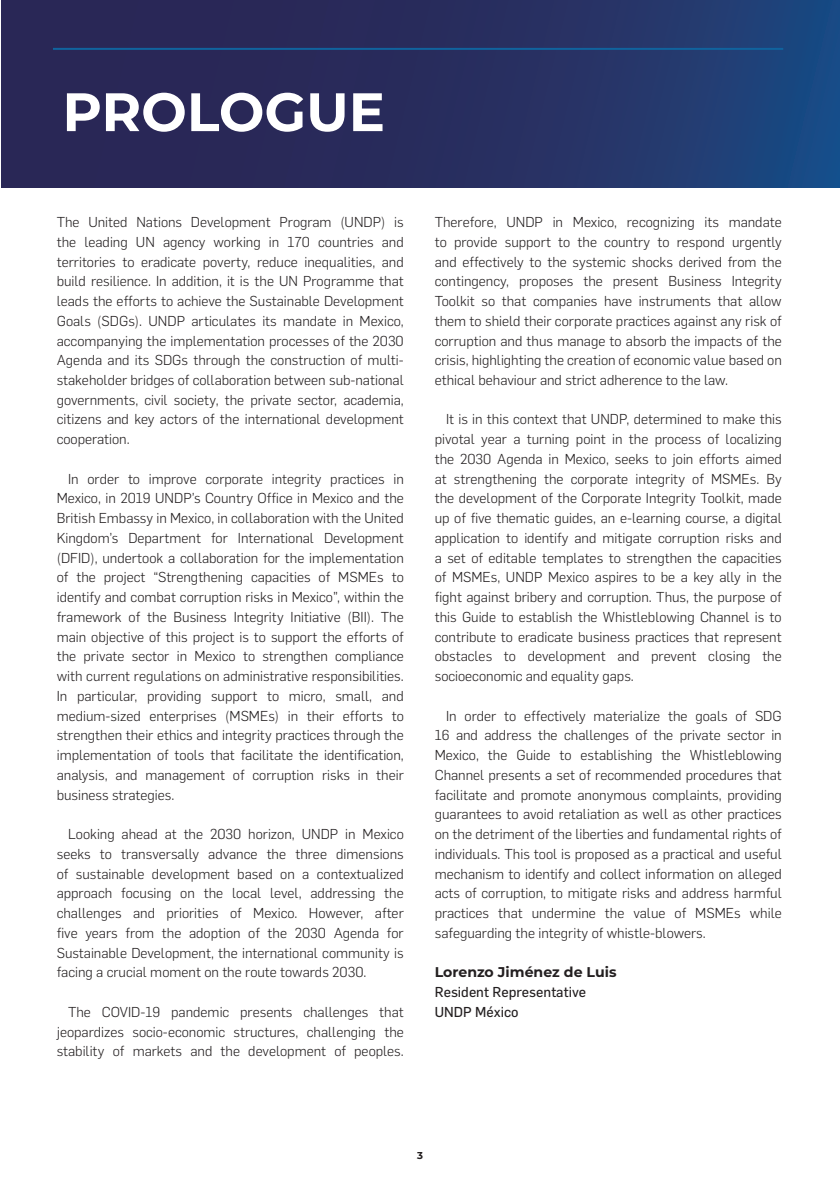
<style>
.page{position:relative;width:840px;height:1191px;background:#fff}
.page>*{position:absolute;margin:0;border:0;box-sizing:border-box;transform-origin:0 0}
.t1{font:700 54px "Montserrat";color:#fff}
.t2{font:300 14.2px/19.8px "Flama";color:#231f20;text-align:justify}
.t3{font:14.2px "Flama";color:#231f20}
.t4{font:700 14.2px "Montserrat";color:#231f20}
.t5{font:700 10px "Montserrat";color:#231f20}
</style>
<div class="page">
<svg style="left:1px;top:0;width:838px;height:188px;background:#253063"></svg>
<p class="t1" style="left:62px;top:73px;width:324px">PROLOGUE</p>
<p class="t2" style="left:57px;top:211px;width:348px">The United Nations Development Program (UNDP) is the leading UN agency working in 170 countries and territories to eradicate poverty, reduce inequalities, and build resilience. In addition, it is the UN Programme that leads the efforts to achieve the Sustainable Development Goals (SDGs). UNDP articulates its mandate in Mexico, accompanying the implementation processes of the 2030<br>Agenda and its SDGs through the construction of multi&shy;stakeholder bridges of collaboration between sub-national governments, civil society, the private sector, academia, citizens and key actors of the international development cooperation.</p>
<p class="t2" style="left:57px;top:468px;width:348px;text-indent:11px">In order to improve corporate integrity practices in Mexico, in 2019 UNDP’s Country Office in Mexico and the British Embassy in Mexico, in collaboration with the United Kingdom’s Department for International Development (DFID), undertook a collaboration for the implementation of the project “Strengthening capacities of MSMEs to identify and combat corruption risks in Mexico”, within the framework of the Business Integrity Initiative (BII). The main objective of this project is to support the efforts of the private sector in Mexico to strengthen compliance with current regulations on administrative responsibilities.<br>In particular, providing support to micro, small, and medium-sized enterprises (MSMEs) in their efforts to strengthen their ethics and integrity practices through the implementation of tools that facilitate the identification, analysis, and management of corruption risks in their business strategies.</p>
<p class="t2" style="left:57px;top:823px;width:348px;text-indent:11px">Looking ahead at the 2030 horizon, UNDP in Mexico seeks to transversally advance the three dimensions of sustainable development based on a contextualized approach focusing on the local level, addressing the challenges and priorities of Mexico. However, after five years from the adoption of the 2030 Agenda for Sustainable Development, the international community is facing a crucial moment on the route towards 2030.</p>
<p class="t2" style="left:57px;top:1001px;width:348px;text-indent:11px">The COVID-19 pandemic presents challenges that jeopardizes socio-economic structures, challenging the stability of markets and the development of peoples.</p>
<p class="t2" style="left:434px;top:211px;width:348px">Therefore, UNDP in Mexico, recognizing its mandate to provide support to the country to respond urgently and effectively to the systemic shocks derived from the contingency, proposes the present Business Integrity Toolkit so that companies have instruments that allow them to shield their corporate practices against any risk of corruption and thus manage to absorb the impacts of the crisis, highlighting the creation of economic value based on ethical behaviour and strict adherence to the law.</p>
<p class="t2" style="left:434px;top:409px;width:348px;text-indent:11px">It is in this context that UNDP, determined to make this pivotal year a turning point in the process of localizing the 2030 Agenda in Mexico, seeks to join efforts aimed at strengthening the corporate integrity of MSMEs. By the development of the Corporate Integrity Toolkit, made up of five thematic guides, an e-learning course, a digital application to identify and mitigate corruption risks and a set of editable templates to strengthen the capacities of MSMEs, UNDP Mexico aspires to be a key ally in the fight against bribery and corruption. Thus, the purpose of this Guide to establish the Whistleblowing Channel is to contribute to eradicate business practices that represent obstacles to development and prevent closing the socioeconomic and equality gaps.</p>
<p class="t2" style="left:434px;top:705px;width:348px;text-indent:11px">In order to effectively materialize the goals of SDG 16 and address the challenges of the private sector in Mexico, the Guide to establishing the Whistleblowing Channel presents a set of recommended procedures that facilitate and promote anonymous complaints, providing guarantees to avoid retaliation as well as other practices on the detriment of the liberties and fundamental rights of individuals. This tool is proposed as a practical and useful mechanism to identify and collect information on alleged acts of corruption, to mitigate risks and address harmful practices that undermine the value of MSMEs while safeguarding the integrity of whistle-blowers.</p>
<p class="t4" style="left:434px;top:962px;width:183px">Lorenzo Jiménez de Luis</p>
<p class="t3" style="left:434px;top:983px;width:153px">Resident Representative</p>
<p class="t3" style="left:434px;top:1003px;width:85px">UNDP México</p>
<p class="t5" style="left:417px;top:1148px;width:7px">3</p>
</div>
